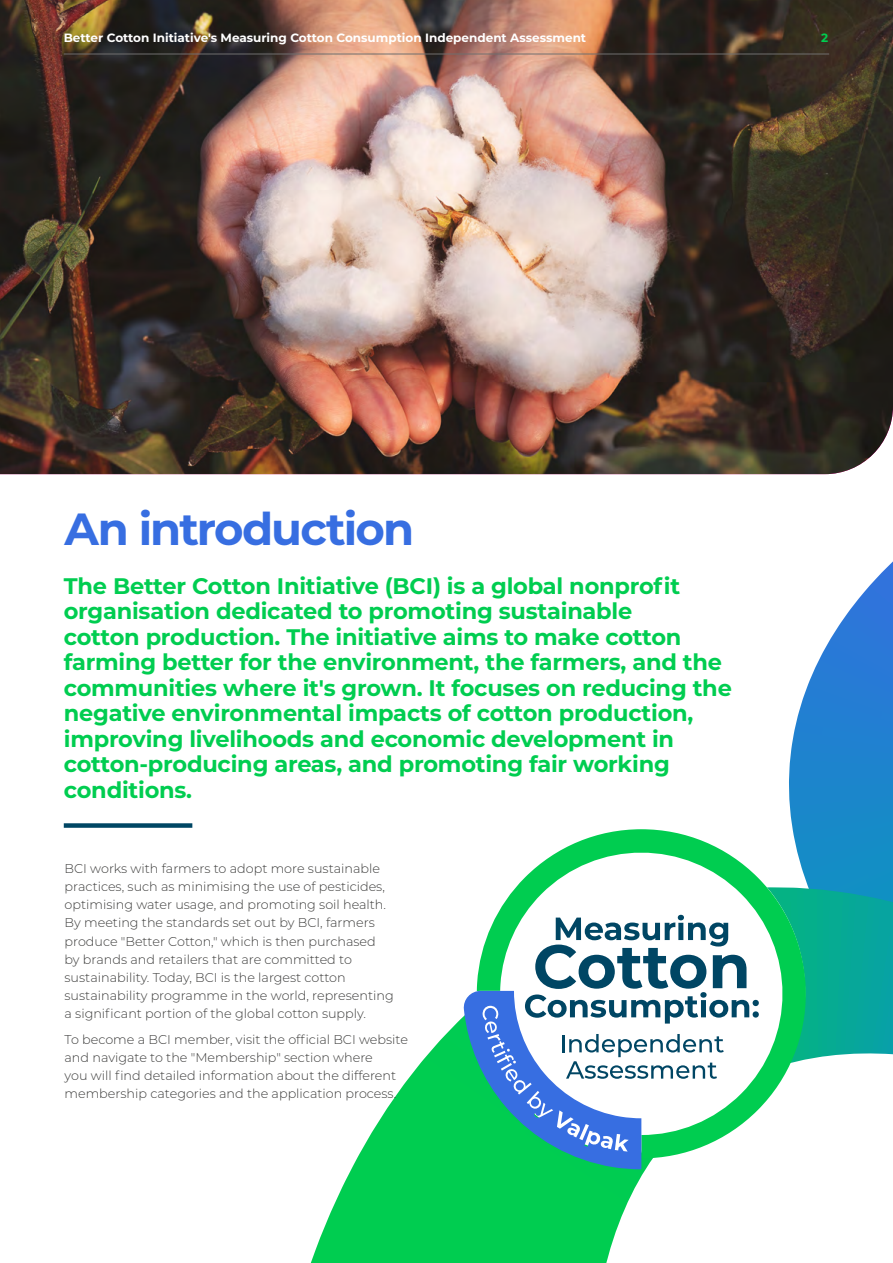
<style>
.page{position:relative;width:893px;height:1263px;background:#fff}
.page>*{position:absolute;margin:0;border:0;box-sizing:border-box;transform-origin:0 0}
.t1{font:700 45px "Montserrat";letter-spacing:-.045em;color:#376ee1}
.t2{font:700 22.5px/25.5px "Montserrat";letter-spacing:-.01em;color:#00cd50}
.t3{font:300 12.75px/18px "Montserrat";color:#3c3c3b}
.t4{font:700 12px "Montserrat";color:#fff}
.t5{font:700 12px "Montserrat";color:#00cd50}
</style>
<div class="page">
<img style="left:0;top:0;width:893px;height:474px">
<svg style="left:789px;top:561px;width:104px;height:459px"></svg>
<svg style="left:311px;top:1017px;width:335px;height:246px"></svg>
<svg style="left:497px;top:829px;width:325px;height:280px"></svg>
<svg style="left:463px;top:915px;width:296px;height:254px"></svg>
<div style="left:64px;top:823px;width:128px;height:5px;background:#004664"></div>
<hr style="left:64px;top:54px;width:765px;height:1px;background:#706f6f">
<p class="t4" style="left:64px;top:30px;width:524px">Better Cotton Initiative's Measuring Cotton Consumption Independent Assessment</p>
<p class="t5" style="left:821px;top:30px;width:9px">2</p>
<h1 class="t1" style="left:65px;top:497px;width:351px">An introduction</h1>
<p class="t2" style="left:64px;top:572px;width:670px">The Better Cotton Initiative (BCI) is a global nonprofit organisation dedicated to promoting sustainable<br>cotton production. The initiative aims to make cotton farming better for the environment, the farmers, and the communities where it's grown. It focuses on reducing the negative environmental impacts of cotton production, improving livelihoods and economic development in cotton-producing areas, and promoting fair working conditions.</p>
<p class="t3" style="left:65px;top:859px;width:331px">BCI works with farmers to adopt more sustainable practices, such as minimising the use of pesticides, optimising water usage, and promoting soil health.<br>By meeting the standards set out by BCI, farmers produce "Better Cotton," which is then purchased by brands and retailers that are committed to sustainability. Today, BCI is the largest cotton sustainability programme in the world, representing a significant portion of the global cotton supply.</p>
<p class="t3" style="left:65px;top:1030px;width:345px">To become a BCI member, visit the official BCI website and navigate to the "Membership" section where<br>you will find detailed information about the different membership categories and the application process.</p>
</div>
